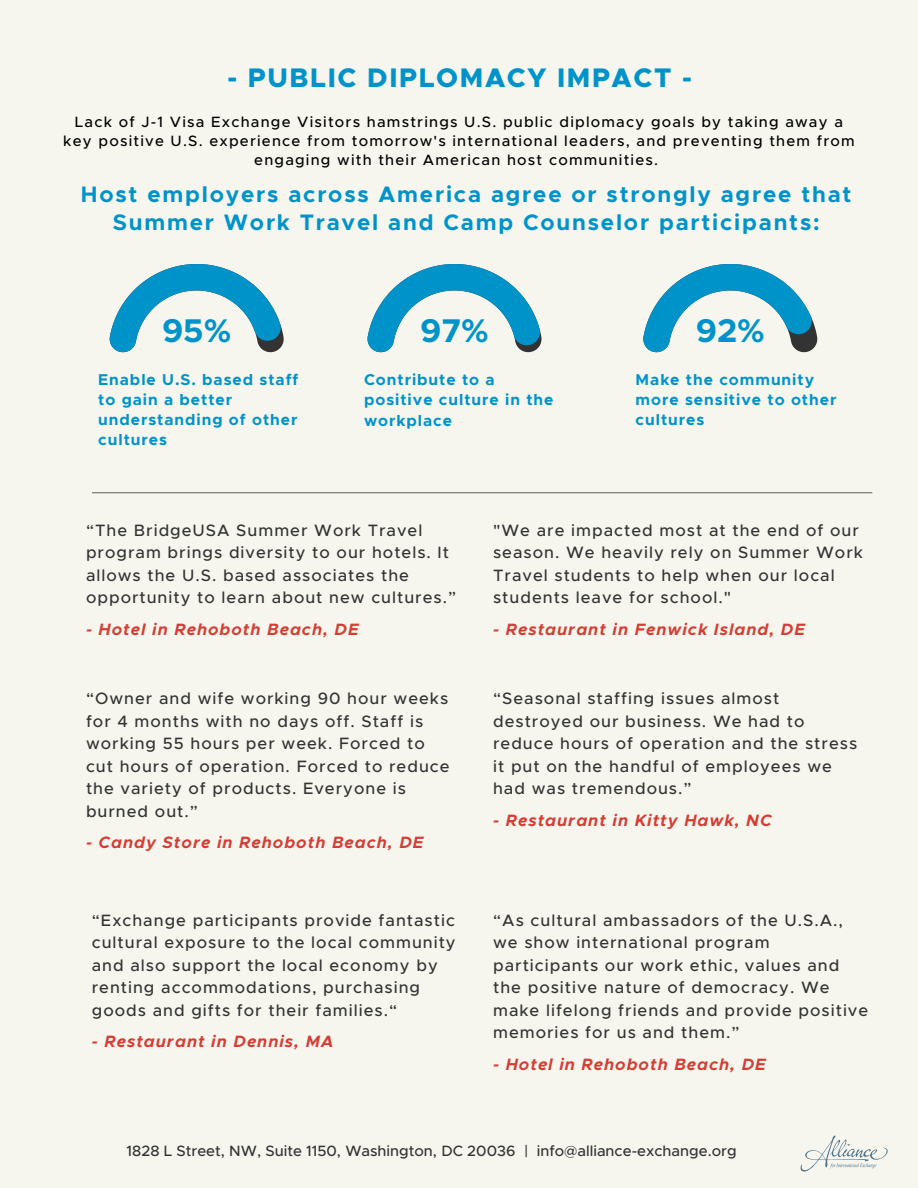
<style>
.page{position:relative;width:918px;height:1188px;background:#f6f6ef}
.page>*{position:absolute;margin:0;border:0;box-sizing:border-box;transform-origin:0 0}
.t1{font:700 33px "Metropolis";color:#0093ca}
.t2{font:800 27px "Metropolis";letter-spacing:.06em;color:#0093ca}
.t3{font:700 22.5px/28.2px "Metropolis";letter-spacing:.08em;color:#0093ca;text-align:center}
.t4{font:500 16.5px/22.5px "Metropolis";letter-spacing:.06em;color:#333}
.t5{font:italic 700 16.5px "Metropolis";letter-spacing:.06em;color:#d53d34}
.t6{font:700 15.75px/20.2px "Metropolis";letter-spacing:.06em;color:#0093ca}
.t7{font:500 15px/19.2px "Metropolis";letter-spacing:.08em;color:#000;text-align:center}
.t8{font:500 15px "Metropolis";color:#333}
</style>
<div class="page">
<svg style="left:110px;top:264px;width:174px;height:88px"></svg>
<svg style="left:368px;top:264px;width:174px;height:88px"></svg>
<svg style="left:643px;top:264px;width:174px;height:88px"></svg>
<svg style="left:92px;top:492px;width:780px;height:1px"></svg>
<svg style="left:800px;top:1136px;width:88px;height:36px"></svg>
<p class="t2" style="left:228px;top:66px;width:466px">- PUBLIC DIPLOMACY IMPACT -</p>
<p class="t7" style="left:63px;top:113px;width:793px">Lack of J-1 Visa Exchange Visitors hamstrings U.S. public diplomacy goals by taking away a key positive U.S. experience from tomorrow's international leaders, and preventing them from engaging with their American host communities.</p>
<p class="t3" style="left:81px;top:182px;width:772px">Host employers across America agree or strongly agree that<br>Summer Work Travel and Camp Counselor participants:</p>
<p class="t1" style="left:162px;top:316px;width:71px">95%</p>
<p class="t1" style="left:420px;top:316px;width:70px">97%</p>
<p class="t1" style="left:696px;top:316px;width:70px">92%</p>
<p class="t6" style="left:98px;top:370px;width:202px">Enable U.S. based staff to gain a better understanding of other cultures</p>
<p class="t6" style="left:364px;top:370px;width:191px">Contribute to a positive culture in the workplace</p>
<p class="t6" style="left:636px;top:370px;width:202px">Make the community more sensitive to other cultures</p>
<p class="t4" style="left:86px;top:520px;width:372px">“The BridgeUSA Summer Work Travel program brings diversity to our hotels. It allows the U.S. based associates the opportunity to learn about new cultures.”</p>
<p class="t5" style="left:86px;top:622px;width:274px">- Hotel in Rehoboth Beach, DE</p>
<p class="t4" style="left:86px;top:688px;width:365px">“Owner and wife working 90 hour weeks for 4 months with no days off. Staff is working 55 hours per week. Forced to cut hours of operation. Forced to reduce the variety of products. Everyone is burned out.”</p>
<p class="t5" style="left:86px;top:835px;width:339px">- Candy Store in Rehoboth Beach, DE</p>
<p class="t4" style="left:92px;top:910px;width:366px">“Exchange participants provide fantastic cultural exposure to the local community and also support the local economy by renting accommodations, purchasing goods and gifts for their families.“</p>
<p class="t5" style="left:92px;top:1034px;width:243px">- Restaurant in Dennis, MA</p>
<p class="t4" style="left:493px;top:520px;width:371px">"We are impacted most at the end of our season. We heavily rely on Summer Work Travel students to help when our local students leave for school."</p>
<p class="t5" style="left:493px;top:622px;width:313px">- Restaurant in Fenwick Island, DE</p>
<p class="t4" style="left:493px;top:688px;width:366px">“Seasonal staffing issues almost destroyed our business. We had to reduce hours of operation and the stress it put on the handful of employees we had was tremendous.”</p>
<p class="t5" style="left:493px;top:813px;width:280px">- Restaurant in Kitty Hawk, NC</p>
<p class="t4" style="left:493px;top:910px;width:377px">“As cultural ambassadors of the U.S.A., we show international program participants our work ethic, values and the positive nature of democracy. We make lifelong friends and provide positive memories for us and them.”</p>
<p class="t5" style="left:493px;top:1057px;width:274px">- Hotel in Rehoboth Beach, DE</p>
<p class="t8" style="left:127px;top:1144px;width:612px">1828 L Street, NW, Suite 1150, Washington, DC 20036 | info@alliance-exchange.org</p>
</div>
